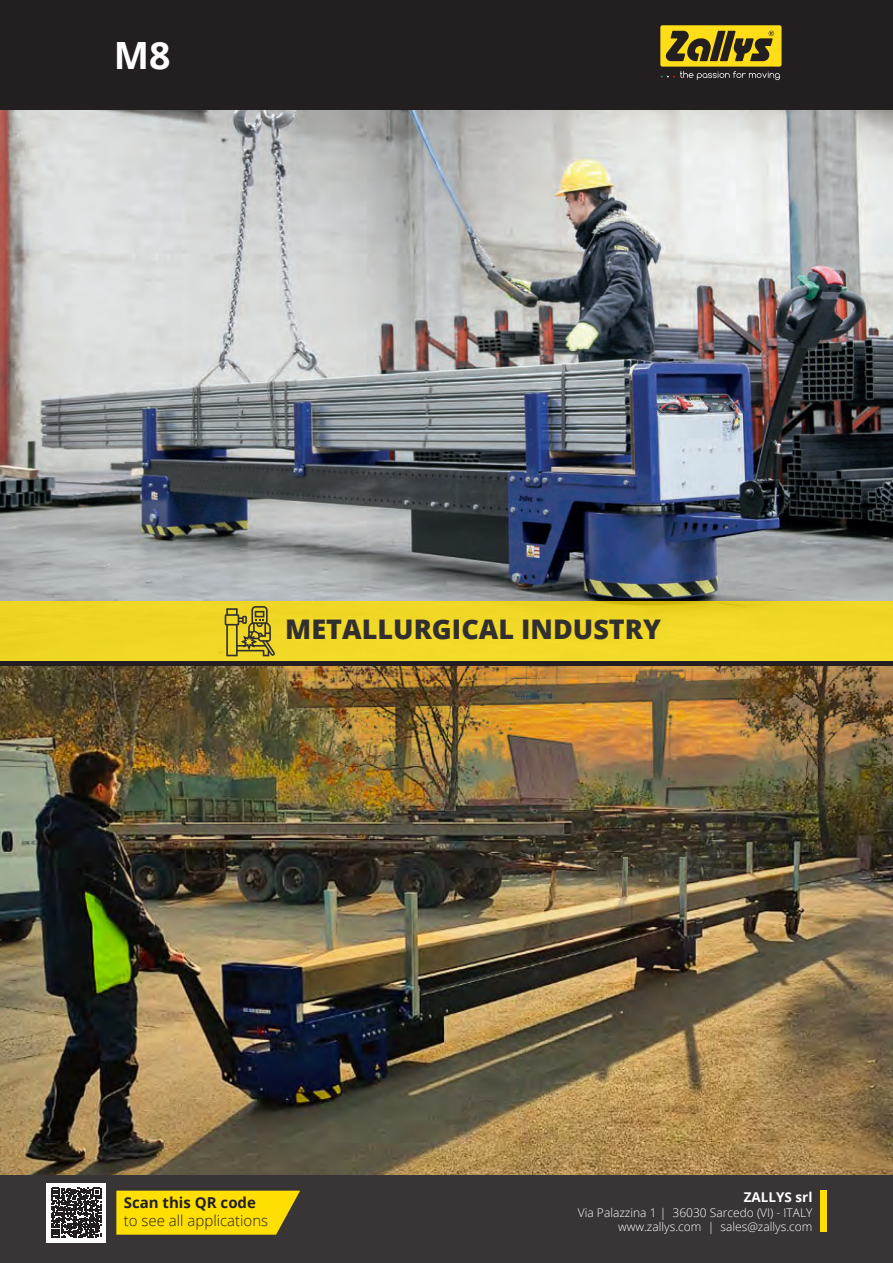
<style>
.page{position:relative;width:893px;height:1263px;background:#fff}
.page>*{position:absolute;margin:0;border:0;box-sizing:border-box;transform-origin:0 0}
.t1{font:700 37.5px "Open Sans";color:#fff}
.t2{font:800 27px "Open Sans";color:#312f30}
.t3{font:300 15px "Open Sans";color:#231f20}
.t4{font:700 15px "Open Sans";color:#231f20}
.t5{font:700 13.5px "Open Sans";color:#fff}
.t6{font:300 12px "Open Sans";color:#fff}
</style>
<div class="page">
<div style="left:0;top:1175px;width:893px;height:88px;background:#393536"></div>
<div style="left:1px;top:1px;width:891px;height:108px;background:#231f20"></div>
<div style="left:0;top:0;width:893px;height:110px;border:2px solid #231f20"></div>
<div style="left:820px;top:1189px;width:6px;height:42px;background:#ffdf01"></div>
<svg style="left:660px;top:71px;width:120px;height:9px"></svg>
<div style="left:660px;top:25px;width:121px;height:42px;background:#ffdd17;border-radius:2px"></div>
<svg style="left:666px;top:31px;width:108px;height:30px"></svg>
<img style="left:0;top:110px;width:893px;height:491px">
<img style="left:0;top:666px;width:893px;height:509px">
<div style="left:0;top:601px;width:893px;height:60px;background:#f1d827"></div>
<div style="left:0;top:661px;width:893px;height:5px;background:#231f20"></div>
<div style="left:47px;top:1183px;width:59px;height:59px;background:#fff"></div>
<svg style="left:225px;top:606px;width:50px;height:50px"></svg>
<svg style="left:51px;top:1188px;width:50px;height:49px"></svg>
<svg style="left:116px;top:1191px;width:184px;height:44px;background:#f0d204"></svg>
<p class="t1" style="left:114px;top:29px;width:58px">M8</p>
<p class="t2" style="left:285px;top:608px;width:377px">METALLURGICAL INDUSTRY</p>
<p class="t4" style="left:124px;top:1192px;width:134px">Scan this QR code</p>
<p class="t3" style="left:124px;top:1210px;width:146px">to see all applications</p>
<p class="t5" style="left:744px;top:1188px;width:70px">ZALLYS srl</p>
<p class="t6" style="left:578px;top:1204px;width:236px">Via Palazzina 1 | 36030 Sarcedo (VI) - ITALY</p>
<p class="t6" style="left:618px;top:1218px;width:196px">www.zallys.com | sales@zallys.com</p>
</div>
